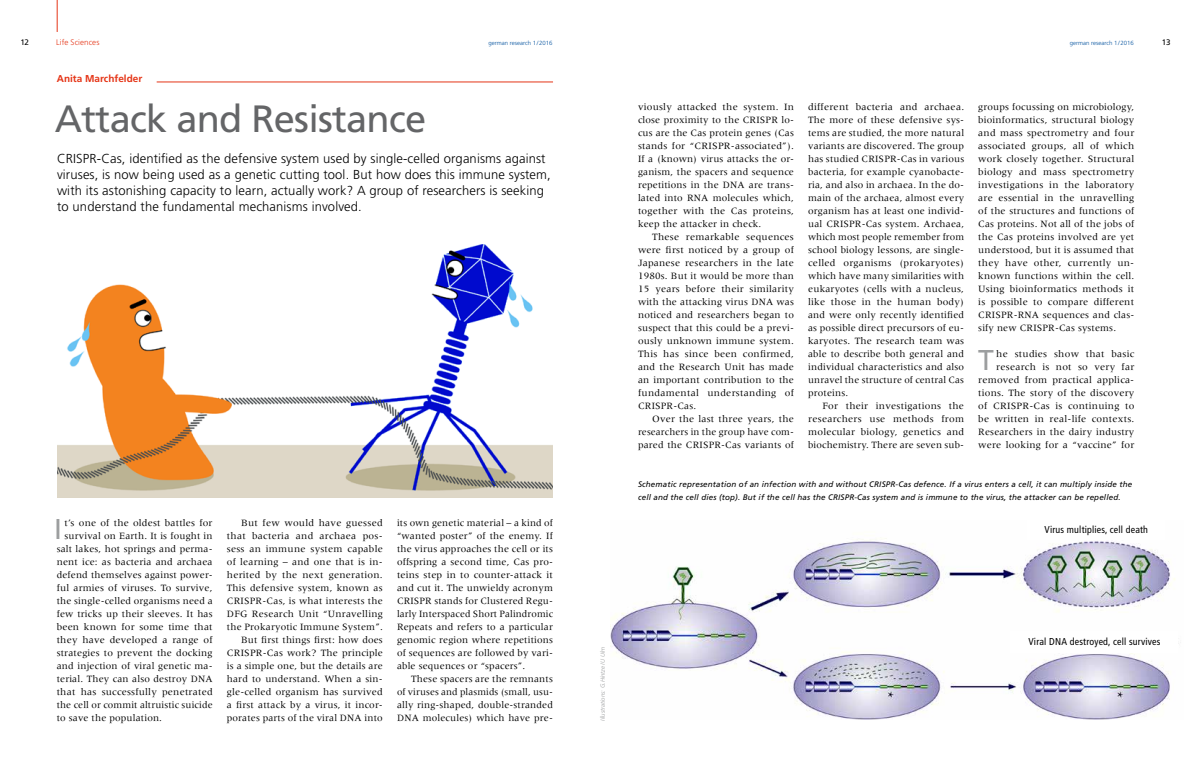
<style>
.page{position:relative;width:1191px;height:766px;background:#fff}
.page>*{position:absolute;margin:0;border:0;box-sizing:border-box;transform-origin:0 0}
.t1{font:38px "Frutiger LT Std";letter-spacing:-.02em;color:#646567}
.t2{font:28.6px "Frutiger LT Std";color:#9c9e9f}
.t3{font:300 13px/16px "Frutiger LT Std";letter-spacing:.01em;color:#000}
.t4{font:10px/13px "Meridien LT Std";letter-spacing:.015em;color:#000;text-align:justify}
.t5{font:condensed 10px "Frutiger LT Std";letter-spacing:.02em;color:#000}
.t6{font:700 10px "Frutiger LT Std";color:#e53517}
.t7{font:italic 8px/13px "Frutiger LT Std";letter-spacing:.02em;color:#000}
.t8{font:300 8px "Frutiger LT Std";letter-spacing:.005em;color:#e53517}
.t9{font:8px "Frutiger LT Std";color:#000}
.t10{font:300 6px "Frutiger LT Std";color:#00519e}
.t11{font:italic 300 6px "Frutiger LT Std";color:#9c9e9f}
</style>
<div class="page">
<hr style="left:157px;top:82px;width:396px;height:1px;background:#e53517">
<img style="left:57px;top:244px;width:496px;height:253px">
<img style="left:610px;top:538px;width:569px;height:181px">
<hr style="left:57px;top:0;width:1px;height:32px;background:#e53517">
<div style="left:1027px;top:518px;width:137px;height:22px;background:#fff"></div>
<div style="left:1011px;top:630px;width:167px;height:22px;background:#fff"></div>
<p class="t8" style="left:56px;top:37px;width:45px">Life Sciences</p>
<p class="t9" style="left:21px;top:37px;width:10px">12</p>
<p class="t10" style="left:488px;top:39px;width:65px">german research 1/2016</p>
<p class="t10" style="left:1070px;top:39px;width:65px">german research 1/2016</p>
<p class="t9" style="left:1161px;top:37px;width:10px">13</p>
<p class="t6" style="left:57px;top:73px;width:87px">Anita Marchfelder</p>
<h1 class="t1" style="left:55px;top:96px;width:373px">Attack and Resistance</h1>
<p class="t3" style="left:57px;top:151px;width:495px">CRISPR-Cas, identified as the defensive system used by single-celled organisms against viruses, is now being used as a genetic cutting tool. But how does this immune system, with its astonishing capacity to learn, actually work? A group of researchers is seeking to understand the fundamental mechanisms involved.</p>
<h2 class="t2" style="left:54px;top:512px;width:9px">I</h2>
<p class="t4" style="left:65px;top:516px;width:149px">t’s one of the oldest battles for</p>
<p class="t4" style="left:65px;top:529px;width:150px">survival on Earth. It is fought in</p>
<p class="t4" style="left:57px;top:542px;width:157px">salt lakes, hot springs and perma-</p>
<p class="t4" style="left:57px;top:555px;width:157px">nent ice: as bacteria and archaea</p>
<p class="t4" style="left:57px;top:568px;width:157px">defend themselves against power-</p>
<p class="t4" style="left:57px;top:581px;width:157px">ful armies of viruses. To survive,</p>
<p class="t4" style="left:57px;top:594px;width:157px">the single- celled organisms need a</p>
<p class="t4" style="left:57px;top:607px;width:157px">few tricks up their sleeves. It has</p>
<p class="t4" style="left:57px;top:620px;width:157px">been known for some time that</p>
<p class="t4" style="left:57px;top:633px;width:157px">they have developed a range of</p>
<p class="t4" style="left:57px;top:646px;width:157px">strategies to prevent the docking</p>
<p class="t4" style="left:57px;top:659px;width:157px">and injection of viral genetic ma-</p>
<p class="t4" style="left:57px;top:672px;width:157px">terial. They can also destroy DNA</p>
<p class="t4" style="left:57px;top:685px;width:157px">that has successfully penetrated</p>
<p class="t4" style="left:57px;top:698px;width:157px">the cell or commit altruistic suicide</p>
<p class="t4" style="left:57px;top:711px;width:107px">to save the population.</p>
<p class="t4" style="left:227px;top:516px;width:157px;text-align:right">But few would have guessed that bacteria and archaea pos&shy;sess an immune system capable of learning – and one that is in&shy;herited by the next generation.<br>This defensive system, known as<br>CRISPR- Cas, is what interests the<br>DFG Research Unit “Unravelling the Prokaryotic Immune System”.<br>But first things first: how does<br>CRISPR- Cas work? The principle is a simple one, but the details are hard to understand. When a sin&shy;gle- celled organism has survived a first attack by a virus, it incor&shy;porates parts of the viral DNA into</p>
<p class="t4" style="left:397px;top:516px;width:157px">its own genetic material – a kind of “wanted poster” of the enemy. If the virus approaches the cell or its offspring a second time, Cas pro&shy;teins step in to counter- attack it and cut it. The unwieldy acronym CRISPR stands for Clustered Regu&shy;larly Interspaced Short Palindromic Repeats and refers to a particular genomic region where repetitions of sequences are followed by vari&shy;able sequences or “spacers”.</p>
<p class="t4" style="left:397px;top:672px;width:157px;text-indent:14px">These spacers are the remnants of viruses and plasmids (small, usu&shy;ally ring- shaped, double- stranded DNA molecules) which have pre-</p>
<p class="t4" style="left:638px;top:100px;width:158px">viously attacked the system. In close proximity to the CRISPR lo&shy;cus are the Cas protein genes (Cas stands for “CRISPR- associated”).<br>If a (known) virus attacks the or&shy;ganism, the spacers and sequence repetitions in the DNA are trans&shy;lated into RNA molecules which, together with the Cas proteins, keep the attacker in check.</p>
<p class="t4" style="left:638px;top:230px;width:158px;text-indent:14px">These remarkable sequences were first noticed by a group of Japanese researchers in the late 1980s. But it would be more than 15 years before their similarity with the attacking virus DNA was noticed and researchers began to suspect that this could be a previ&shy;ously unknown immune system.<br>This has since been confirmed, and the Research Unit has made an important contribution to the fundamental understanding of CRISPR- Cas.</p>
<p class="t4" style="left:638px;top:412px;width:157px;text-indent:14px">Over the last three years, the researchers in the group have com&shy;pared the CRISPR- Cas variants of</p>
<p class="t4" style="left:808px;top:100px;width:157px;text-align:left">different bacteria and archaea.<br>The more of these defensive sys&shy;tems are studied, the more natural variants are discovered. The group has studied CRISPR- Cas in various bacteria, for example cyanobacte&shy;ria, and also in archaea. In the do&shy;main of the archaea, almost every organism has at least one individ&shy;ual CRISPR- Cas system. Archaea, which most people remember from school biology lessons, are single&shy;celled organisms (prokaryotes) which have many similarities with eukaryotes (cells with a nucleus, like those in the human body) and were only recently identified as possible direct precursors of eu&shy;karyotes. The research team was able to describe both general and individual characteristics and also unravel the structure of central Cas proteins.</p>
<p class="t4" style="left:808px;top:399px;width:157px;text-indent:14px">For their investigations the researchers use methods from molecular biology, genetics and biochemistry. There are seven sub-</p>
<p class="t4" style="left:978px;top:100px;width:157px">groups focussing on microbiology, bioinformatics, structural biology and mass spectrometry and four associated groups, all of which work closely together. Structural biology and mass spectrometry investigations in the laboratory are essential in the unravelling of the structures and functions of Cas proteins. Not all of the jobs of the Cas proteins involved are yet understood, but it is assumed that they have other, currently un&shy;known functions within the cell.<br>Using bioinformatics methods it is possible to compare different CRISPR- RNA sequences and clas&shy;sify new CRISPR- Cas systems.</p>
<h2 class="t2" style="left:978px;top:343px;width:17px">T</h2>
<p class="t4" style="left:978px;top:347px;width:158px;text-align:right">he studies show that basic research is not so very far removed from practical applica&shy;tions. The story of the discovery of CRISPR- Cas is continuing to be written in real- life contexts.<br>Researchers in the dairy industry were looking for a “vaccine” for</p>
<p class="t7" style="left:638px;top:477px;width:496px">Schematic representation of an infection with and without CRISPR-Cas defence. If a virus enters a cell, it can multiply inside the cell and the cell dies (top). But if the cell has the CRISPR-Cas system and is immune to the virus, the attacker can be repelled.</p>
<p class="t5" style="left:1044px;top:523px;width:105px">Virus multiplies, cell death</p>
<p class="t11" style="left:599px;top:720px;width:75px;rotate:-90deg">Illustrations: G.Hintze /U Ulm</p>
<p class="t5" style="left:1028px;top:635px;width:134px">Viral DNA destroyed, cell survives</p>
</div>
